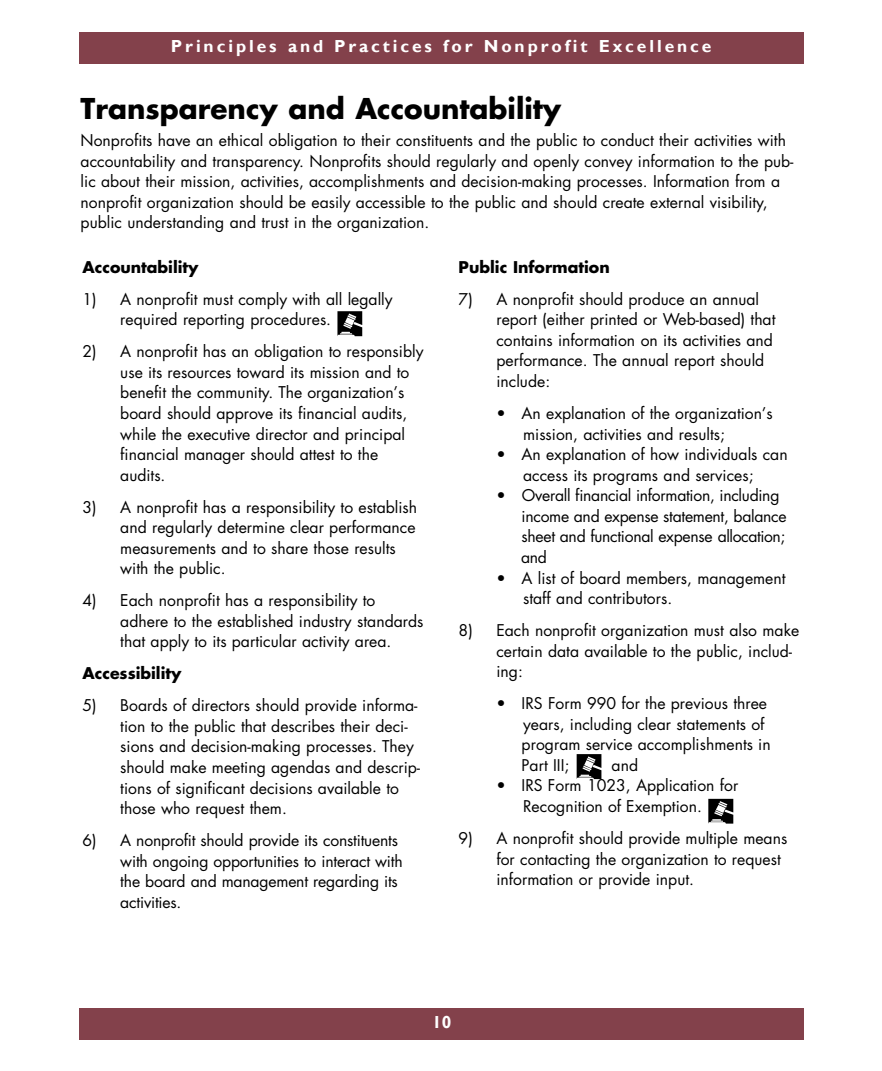
<style>
.page{position:relative;width:882px;height:1071px;background:#fff}
.page>*{position:absolute;margin:0;border:0;box-sizing:border-box;transform-origin:0 0}
.t1{font:700 28px "Futura";color:#000}
.t2{font:700 17.5px "Gill Sans";letter-spacing:.165em;color:#fff}
.t3{font:15.75px/20.7px "Futura";color:#000}
.t4{font:15.75px/20.7px "Futura";letter-spacing:-.02em;color:#000}
.t5{font:700 15.75px "Futura";color:#000}
</style>
<div class="page">
<div style="left:79px;top:1008px;width:724px;height:32px;background:#83414b"></div>
<div style="left:79px;top:33px;width:724px;height:31px;background:#83414b"></div>
<svg style="left:337px;top:311px;width:25px;height:25px"></svg>
<svg style="left:708px;top:799px;width:25px;height:25px"></svg>
<svg style="left:577px;top:754px;width:24px;height:25px"></svg>
<p class="t2" style="left:171px;top:36px;width:542px">Principles and Practices for Nonprofit Excellence</p>
<h1 class="t1" style="left:81px;top:90px;width:482px">Transparency and Accountability</h1>
<p class="t3" style="left:81px;top:130px;width:714px">Nonprofits have an ethical obligation to their constituents and the public to conduct their activities with accountability and transparency. Nonprofits should regularly and openly convey information to the pub&shy;lic about their mission, activities, accomplishments and decision-making processes. Information from a nonprofit organization should be easily accessible to the public and should create external visibility, public understanding and trust in the organization.</p>
<p class="t5" style="left:83px;top:256px;width:117px">Accountability</p>
<p class="t3" style="left:120px;top:289px;width:274px;text-indent:-38px">1) A nonprofit must comply with all legally required reporting procedures.</p>
<p class="t3" style="left:120px;top:341px;width:305px;text-indent:-38px">2) A nonprofit has an obligation to responsibly use its resources toward its mission and to benefit the community. The organization’s board should approve its financial audits, while the executive director and principal financial manager should attest to the audits.</p>
<p class="t3" style="left:120px;top:497px;width:298px;text-indent:-38px">3) A nonprofit has a responsibility to establish and regularly determine clear performance measurements and to share those results with the public.</p>
<p class="t3" style="left:120px;top:590px;width:305px;text-indent:-38px">4) Each nonprofit has a responsibility to adhere to the established industry standards that apply to its particular activity area.</p>
<p class="t5" style="left:83px;top:663px;width:100px">Accessibility</p>
<p class="t3" style="left:120px;top:695px;width:301px;text-indent:-38px">5) Boards of directors should provide informa&shy;tion to the public that describes their deci&shy;sions and decision-making processes. They should make meeting agendas and descrip&shy;tions of significant decisions available to those who request them.</p>
<p class="t3" style="left:120px;top:830px;width:284px;text-indent:-38px">6) A nonprofit should provide its constituents with ongoing opportunities to interact with the board and management regarding its activities.</p>
<p class="t5" style="left:459px;top:256px;width:153px">Public Information</p>
<p class="t3" style="left:496px;top:289px;width:281px;text-indent:-38px">7) A nonprofit should produce an annual report (either printed or Web-based) that contains information on its activities and performance. The annual report should include:</p>
<p class="t3" style="left:523px;top:403px;width:251px;text-indent:-27px">• An explanation of the organization’s mission, activities and results;</p>
<p class="t3" style="left:496px;top:444px;width:293px;text-align:center">• An explanation of how individuals can access its programs and services;</p>
<p class="t4" style="left:521px;top:485px;width:267px;text-indent:-25px">• Overall financial information, including income and expense statement, balance sheet and functional expense allocation; and</p>
<p class="t3" style="left:523px;top:568px;width:264px;text-indent:-27px">• A list of board members, management staff and contributors.</p>
<p class="t3" style="left:496px;top:620px;width:304px;text-indent:-38px">8) Each nonprofit organization must also make certain data available to the public, includ&shy;ing:</p>
<p class="t3" style="left:522px;top:693px;width:251px;text-indent:-25px">• IRS Form 990 for the previous three years, including clear statements of program service accomplishments in<br>Part III;</p>
<p class="t3" style="left:612px;top:755px;width:28px">and</p>
<p class="t3" style="left:523px;top:776px;width:217px;text-indent:-27px">• IRS Form 1023, Application for<br>Recognition of Exemption.</p>
<p class="t3" style="left:496px;top:828px;width:292px;text-indent:-38px">9) A nonprofit should provide multiple means for contacting the organization to request information or provide input.</p>
<p class="t2" style="left:432px;top:1012px;width:21px">10</p>
</div>
